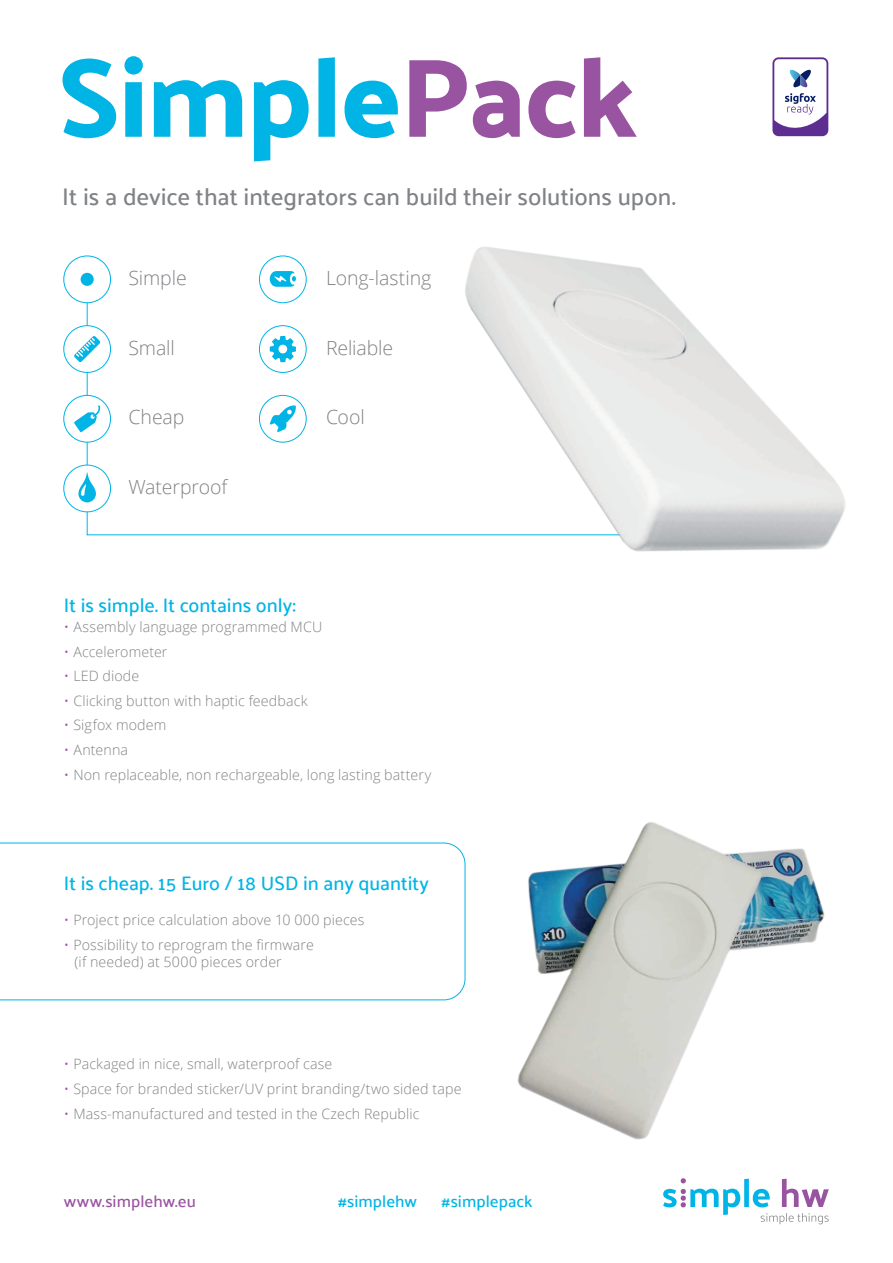
<style>
.page{position:relative;width:893px;height:1263px;background:#fff}
.page>*{position:absolute;margin:0;border:0;box-sizing:border-box;transform-origin:0 0}
.t1{font:500 112.5px "Palanquin Dark";letter-spacing:-.015em;color:#00b4e6}
.t2{font:500 24px "Palanquin";letter-spacing:-.005em;color:#808285}
.t3{font:500 19.5px "Palanquin";color:#00b4e6}
.t4{font:300 19.5px "Open Sans";letter-spacing:-.005em;color:#808285}
.t5{font:500 16.5px "Palanquin";letter-spacing:.005em;color:#00b4e6}
.t6{font:500 16.5px "Palanquin";letter-spacing:.005em;color:#9954a1}
.t7{font:300 14.25px/17.1px "Open Sans";letter-spacing:.01em;color:#808285}
.s1{color:#9954a1}
</style>
<div class="page">
<svg style="left:86px;top:279px;width:273px;height:257px"></svg>
<svg style="left:0;top:843px;width:465px;height:157px"></svg>
<img style="left:518px;top:822px;width:307px;height:318px">
<img style="left:359px;top:247px;width:487px;height:305px">
<div style="left:744px;top:1179px;width:5px;height:28px;background:#00b4e6"></div>
<svg style="left:753px;top:1189px;width:17px;height:18px"></svg>
<svg style="left:782px;top:1179px;width:47px;height:28px"></svg>
<svg style="left:663px;top:1178px;width:77px;height:37px"></svg>
<svg style="left:761px;top:1213px;width:68px;height:11px"></svg>
<div style="left:64px;top:465px;width:47px;height:47px;background:#fff;border-radius:50%"></div>
<div style="left:63px;top:465px;width:48px;height:47px;border:1px solid #00b4e6;border-radius:50%"></div>
<svg style="left:78px;top:472px;width:18px;height:30px"></svg>
<div style="left:259px;top:256px;width:47px;height:47px;background:#fff;border-radius:50%"></div>
<div style="left:259px;top:256px;width:48px;height:47px;border:1px solid #00b4e6;border-radius:50%"></div>
<svg style="left:270px;top:271px;width:26px;height:16px"></svg>
<div style="left:259px;top:326px;width:47px;height:46px;background:#fff;border-radius:50%"></div>
<div style="left:259px;top:325px;width:48px;height:48px;border:1px solid #00b4e6;border-radius:50%"></div>
<svg style="left:270px;top:336px;width:26px;height:26px"></svg>
<div style="left:64px;top:256px;width:47px;height:47px;background:#fff;border-radius:50%"></div>
<div style="left:63px;top:256px;width:48px;height:47px;border:1px solid #00b4e6;border-radius:50%"></div>
<div style="left:81px;top:273px;width:13px;height:13px;background:#00b4e6;border-radius:50%"></div>
<div style="left:64px;top:326px;width:47px;height:46px;background:#fff;border-radius:50%"></div>
<div style="left:63px;top:325px;width:48px;height:48px;border:1px solid #00b4e6;border-radius:50%"></div>
<svg style="left:74px;top:336px;width:26px;height:26px"></svg>
<div style="left:64px;top:395px;width:47px;height:47px;background:#fff;border-radius:50%"></div>
<div style="left:63px;top:395px;width:48px;height:47px;border:1px solid #00b4e6;border-radius:50%"></div>
<svg style="left:74px;top:405px;width:27px;height:27px"></svg>
<div style="left:259px;top:395px;width:47px;height:47px;background:#fff;border-radius:50%"></div>
<div style="left:259px;top:395px;width:48px;height:47px;border:1px solid #00b4e6;border-radius:50%"></div>
<svg style="left:269px;top:405px;width:27px;height:27px"></svg>
<svg style="left:772px;top:57px;width:56px;height:79px"></svg>
<h1 class="t1" style="left:58px;top:32px;width:581px">Simple<span class="s1">Pack</span></h1>
<h2 class="t2" style="left:62px;top:182px;width:615px">It is a device that integrators can build their solutions upon.</h2>
<h3 class="t4" style="left:129px;top:265px;width:60px">Simple</h3>
<h3 class="t4" style="left:326px;top:265px;width:107px">Long-lasting</h3>
<h3 class="t4" style="left:129px;top:334px;width:48px">Small</h3>
<h3 class="t4" style="left:326px;top:334px;width:69px">Reliable</h3>
<h3 class="t4" style="left:129px;top:404px;width:57px">Cheap</h3>
<h3 class="t4" style="left:326px;top:404px;width:40px">Cool</h3>
<h3 class="t4" style="left:129px;top:474px;width:100px">Waterproof</h3>
<h3 class="t3" style="left:64px;top:594px;width:233px">It is simple. It contains only:</h3>
<p class="t7" style="left:64px;top:618px;width:260px"><span class="s1">•</span> Assembly language programmed MCU</p>
<p class="t7" style="left:64px;top:642px;width:105px"><span class="s1">•</span> Accelerometer</p>
<p class="t7" style="left:64px;top:667px;width:77px"><span class="s1">•</span> LED diode</p>
<p class="t7" style="left:64px;top:692px;width:245px"><span class="s1">•</span> Clicking button with haptic feedback</p>
<p class="t7" style="left:64px;top:716px;width:104px"><span class="s1">•</span> Sigfox modem</p>
<p class="t7" style="left:64px;top:741px;width:66px"><span class="s1">•</span> Antenna</p>
<p class="t7" style="left:64px;top:765px;width:369px"><span class="s1">•</span> Non replaceable, non rechargeable, long lasting battery</p>
<h3 class="t3" style="left:64px;top:872px;width:366px">It is cheap. 15 Euro / 18 USD in any quantity</h3>
<p class="t7" style="left:64px;top:911px;width:302px"><span class="s1">•</span> Project price calculation above 10 000 pieces</p>
<p class="t7" style="left:74px;top:935px;width:241px;text-indent:-11px"><span class="s1">•</span> Possibility to reprogram the firmware (if needed) at 5000 pieces order</p>
<p class="t7" style="left:64px;top:1055px;width:270px"><span class="s1">•</span> Packaged in nice, small, waterproof case</p>
<p class="t7" style="left:64px;top:1080px;width:399px"><span class="s1">•</span> Space for branded sticker/UV print branding/two sided tape</p>
<p class="t7" style="left:64px;top:1104px;width:357px"><span class="s1">•</span> Mass-manufactured and tested in the Czech Republic</p>
<p class="t6" style="left:64px;top:1192px;width:134px">www.simplehw.eu</p>
<p class="t5" style="left:338px;top:1192px;width:80px">#simplehw</p>
<p class="t5" style="left:442px;top:1192px;width:92px">#simplepack</p>
</div>
